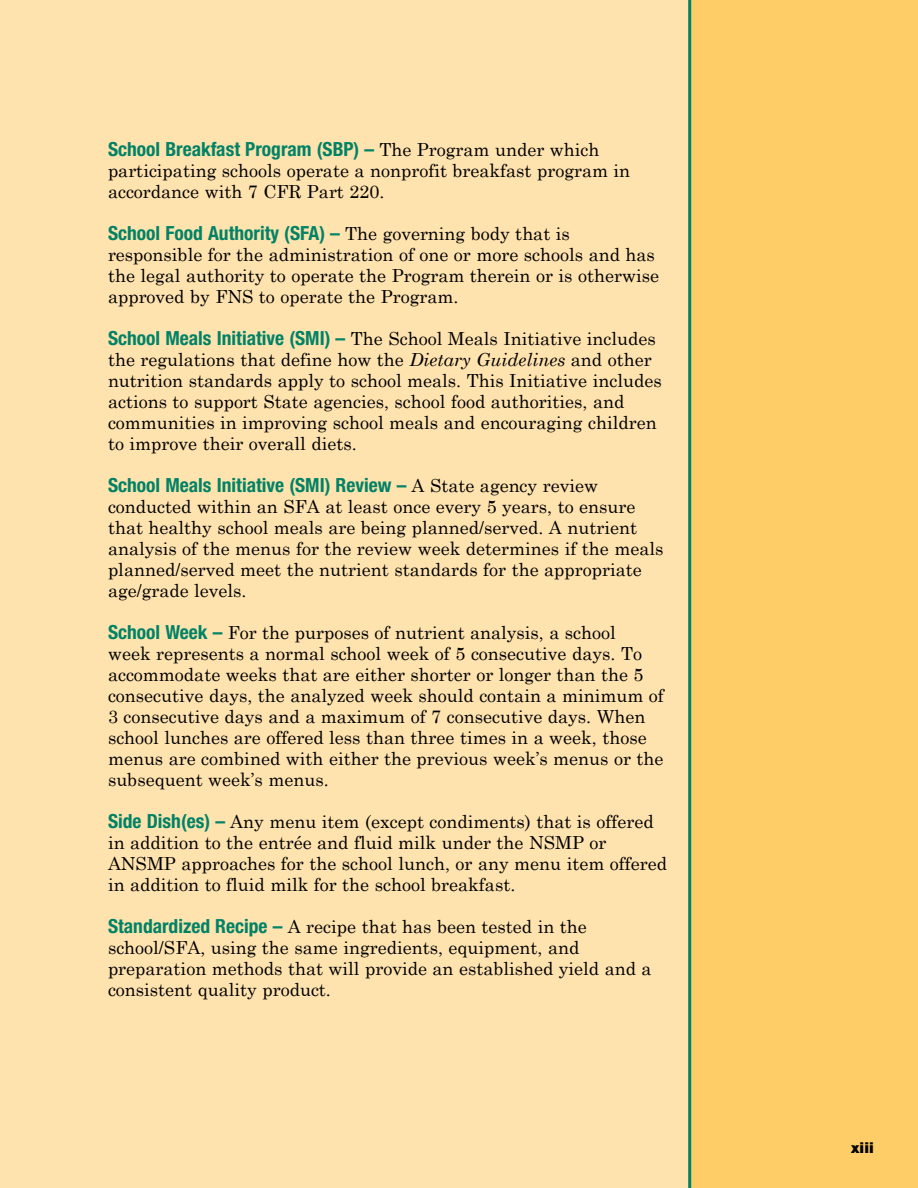
<style>
.page{position:relative;width:918px;height:1188px;background:#ffe3af}
.page>*{position:absolute;margin:0;border:0;box-sizing:border-box;transform-origin:0 0}
.t1{font:700 condensed 19.5px "Helvetica Neue";color:#008265}
.t2{font:18px/21px "Century Schoolbook";color:#000}
.t3{font:900 15px "Helvetica Neue";color:#000}
.s1{font-family:"Century Schoolbook";font-weight:400;font-stretch:normal;font-size:18px;color:#000}
.s2{font-family:"Helvetica Neue";font-weight:700;font-stretch:condensed;font-size:19.5px;color:#008265}
.s3{font-style:italic}
</style>
<div class="page">
<div style="left:691px;top:0;width:227px;height:1188px;background:#ffcd67"></div>
<hr style="left:688px;top:0;width:3px;height:1188px;background:#008265">
<p class="t1" style="left:108px;top:137px;width:493px">School Breakfast Program (SBP) – <span class="s1">The Program under which</span></p>
<p class="t2" style="left:108px;top:160px;width:524px">participating schools operate a nonprofit breakfast program in accordance with 7 CFR Part 220.</p>
<p class="t1" style="left:108px;top:221px;width:463px">School Food Authority (SFA) – <span class="s1">The governing body that is</span></p>
<p class="t2" style="left:108px;top:244px;width:553px">responsible for the administration of one or more schools and has the legal authority to operate the Program therein or is otherwise approved by FNS to operate the Program.</p>
<p class="t2" style="left:108px;top:328px;width:555px"><span class="s2">School Meals Initiative (SMI) –</span> The School Meals Initiative includes the regulations that define how the <span class="s3">Dietary Guidelines</span> and other nutrition standards apply to school meals. This Initiative includes actions to support State agencies, school food authorities, and communities in improving school meals and encouraging children to improve their overall diets.</p>
<p class="t1" style="left:108px;top:473px;width:492px">School Meals Initiative (SMI) Review – <span class="s1">A State agency review</span></p>
<p class="t2" style="left:108px;top:496px;width:557px">conducted within an SFA at least once every 5 years, to ensure that healthy school meals are being planned/served. A nutrient analysis of the menus for the review week determines if the meals planned/served meet the nutrient standards for the appropriate age/grade levels.</p>
<p class="t2" style="left:108px;top:622px;width:557px"><span class="s2">School Week –</span> For the purposes of nutrient analysis, a school<br>week represents a normal school week of 5 consecutive days. To accommodate weeks that are either shorter or longer than the 5 consecutive days, the analyzed week should contain a minimum of 3 consecutive days and a maximum of 7 consecutive days. When school lunches are offered less than three times in a week, those menus are combined with either the previous week’s menus or the subsequent week’s menus.</p>
<p class="t2" style="left:108px;top:811px;width:561px"><span class="s2">Side Dish(es) –</span> Any menu item (except condiments) that is offered in addition to the entrée and fluid milk under the NSMP or ANSMP approaches for the school lunch, or any menu item offered in addition to fluid milk for the school breakfast.</p>
<p class="t2" style="left:108px;top:916px;width:545px"><span class="s2">Standardized Recipe –</span> A recipe that has been tested in the school/SFA, using the same ingredients, equipment, and preparation methods that will provide an established yield and a consistent quality product.</p>
<p class="t3" style="left:851px;top:1133px;width:14px">xiii</p>
<p class="t3" style="left:851px;top:1139px;width:14px">xiii</p>
</div>
